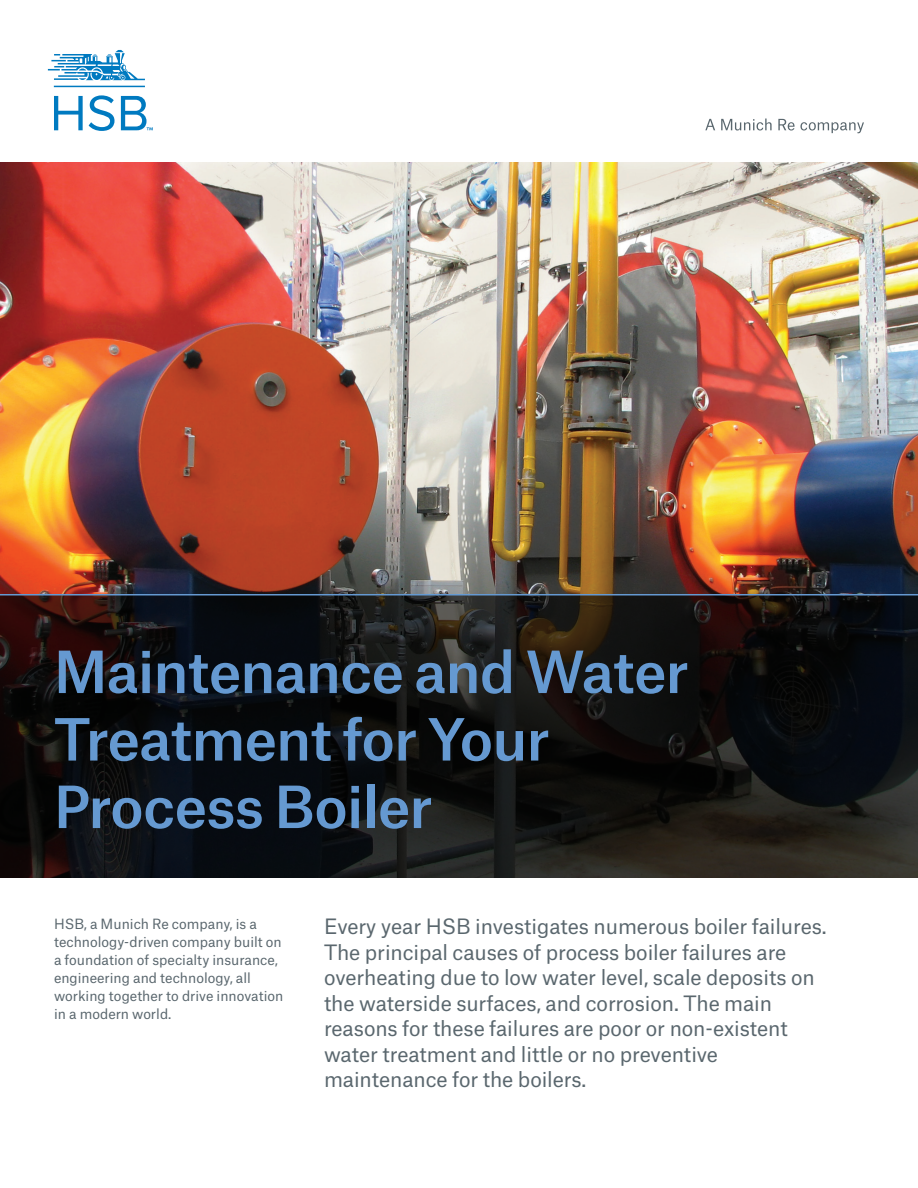
<style>
.page{position:relative;width:918px;height:1188px;background:#fff}
.page>*{position:absolute;margin:0;border:0;box-sizing:border-box;transform-origin:0 0}
.HSB_37pt_Bold{font:500 55.5px/67.5px "Munich Re";letter-spacing:-.01em;color:#6599d1}
.HSB_13_5pt_Regular{font:20.25px/25.5px "Munich Re";letter-spacing:-.005em;color:#5a676e}
.HSB_9pt_Regular{font:13.5px/18px "Munich Re";color:#5a676e}
</style>
<div class="page">
<img style="left:0;top:162px;width:918px;height:432px">
<svg style="left:0;top:596px;width:918px;height:282px;background:#121112"></svg>
<svg style="left:48px;top:50px;width:105px;height:81px"></svg>
<svg style="left:705px;top:119px;width:159px;height:14px"></svg>
<hr style="left:0;top:594px;width:918px;height:2px;background:#6599d1">
<p class="HSB_37pt_Bold" style="left:54px;top:632px;width:636px">Maintenance and Water<br>Treatment for Your<br>Process Boiler</p>
<p class="HSB_9pt_Regular" style="left:54px;top:913px;width:231px">HSB, a Munich Re company, is a technology-driven company built on a foundation of specialty insurance, engineering and technology, all working together to drive innovation in a modern world.</p>
<p class="HSB_13_5pt_Regular" style="left:324px;top:912px;width:504px">Every year HSB investigates numerous boiler failures.<br>The principal causes of process boiler failures are overheating due to low water level, scale deposits on the waterside surfaces, and corrosion. The main reasons for these failures are poor or non-existent water treatment and little or no preventive maintenance for the boilers.</p>
</div>
